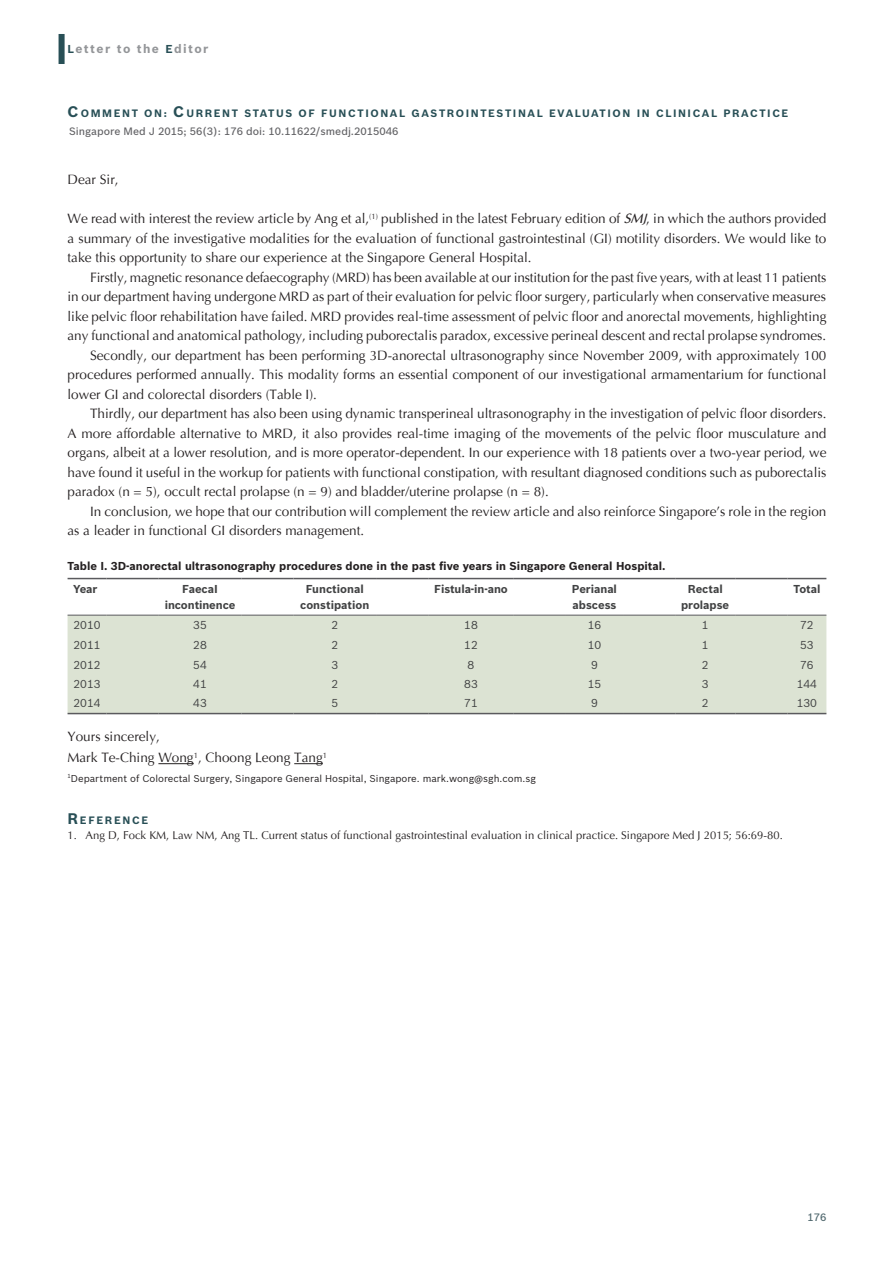
<style>
.page{position:relative;width:894px;height:1263px;background:#fff}
.page>*{position:absolute;margin:0;border:0;box-sizing:border-box;transform-origin:0 0}
.TX{font:13.5px/19.5px "Optima";color:#231f20;text-align:justify}
.TXFL{font:13.5px/19.5px "Optima";color:#231f20;text-align:justify}
.LTE_AU{font:13.5px "Optima";color:#231f20}
.LTE_YS{font:13.5px "Optima";color:#231f20}
.TXFL_After_Space{font:13.5px "Optima";color:#231f20}
.t1{font:700 12px "Bosch Sans";letter-spacing:.12em;color:#939598}
.REF{font:11.25px "Optima";color:#231f20}
.TT{font:700 11.25px "Bosch Sans";color:#231f20}
.TCH{font:700 11.25px/15.8px "Bosch Sans";letter-spacing:-.005em;color:#414243;text-align:center}
.TB{font:11.25px "Bosch Sans";color:#414243}
.TBL{font:11.25px "Bosch Sans";color:#414243}
.LTE_AT{font:700 10.5px "Bosch Sans";letter-spacing:.15em;color:#284f56}
.LTE_DOI{font:500 10.5px "Bosch Sans";color:#636366}
.LTE_H1{font:700 10.5px "Bosch Sans";letter-spacing:.155em;color:#284f56}
.FOLIO{font:500 10.5px "Bosch Sans";color:#4f676d}
.LTE_AFF{font:9.75px "Bosch Sans";color:#231f20}
.s1{font-size:11.25px;color:#284f56}
.s2{font-size:15px}
.s3{font-style:italic}
</style>
<div class="page">
<div style="left:58px;top:34px;width:7px;height:30px;background:#284f56"></div>
<hr style="left:158px;top:763px;width:36px;height:1px;background:#231f20">
<svg style="left:294px;top:763px;width:28px;height:1px"></svg>
<div style="left:68px;top:616px;width:758px;height:97px;background:#dce3d3"></div>
<hr style="left:68px;top:713px;width:38px;height:1px;background:#5a5a5d">
<hr style="left:106px;top:713px;width:53px;height:1px;background:#5a5a5d">
<hr style="left:159px;top:713px;width:82px;height:1px;background:#5a5a5d">
<hr style="left:241px;top:713px;width:52px;height:1px;background:#5a5a5d">
<hr style="left:293px;top:713px;width:83px;height:1px;background:#5a5a5d">
<hr style="left:376px;top:713px;width:52px;height:1px;background:#5a5a5d">
<hr style="left:428px;top:713px;width:85px;height:1px;background:#5a5a5d">
<hr style="left:513px;top:713px;width:52px;height:1px;background:#5a5a5d">
<hr style="left:565px;top:713px;width:57px;height:1px;background:#5a5a5d">
<hr style="left:622px;top:713px;width:53px;height:1px;background:#5a5a5d">
<hr style="left:675px;top:713px;width:60px;height:1px;background:#5a5a5d">
<hr style="left:735px;top:713px;width:52px;height:1px;background:#5a5a5d">
<hr style="left:787px;top:713px;width:39px;height:1px;background:#5a5a5d">
<hr style="left:68px;top:615px;width:38px;height:1px;background:#5a5a5d">
<hr style="left:106px;top:615px;width:53px;height:1px;background:#5a5a5d">
<hr style="left:159px;top:615px;width:82px;height:1px;background:#5a5a5d">
<hr style="left:241px;top:615px;width:52px;height:1px;background:#5a5a5d">
<hr style="left:293px;top:615px;width:83px;height:1px;background:#5a5a5d">
<hr style="left:376px;top:615px;width:52px;height:1px;background:#5a5a5d">
<hr style="left:428px;top:615px;width:85px;height:1px;background:#5a5a5d">
<hr style="left:513px;top:615px;width:52px;height:1px;background:#5a5a5d">
<hr style="left:565px;top:615px;width:57px;height:1px;background:#5a5a5d">
<hr style="left:622px;top:615px;width:53px;height:1px;background:#5a5a5d">
<hr style="left:675px;top:615px;width:60px;height:1px;background:#5a5a5d">
<hr style="left:735px;top:615px;width:52px;height:1px;background:#5a5a5d">
<hr style="left:787px;top:615px;width:39px;height:1px;background:#5a5a5d">
<hr style="left:68px;top:578px;width:38px;height:1px;background:#5a5a5d">
<hr style="left:106px;top:578px;width:53px;height:1px;background:#5a5a5d">
<hr style="left:159px;top:578px;width:82px;height:1px;background:#5a5a5d">
<hr style="left:241px;top:578px;width:52px;height:1px;background:#5a5a5d">
<hr style="left:293px;top:578px;width:83px;height:1px;background:#5a5a5d">
<hr style="left:376px;top:578px;width:52px;height:1px;background:#5a5a5d">
<hr style="left:428px;top:578px;width:85px;height:1px;background:#5a5a5d">
<hr style="left:513px;top:578px;width:52px;height:1px;background:#5a5a5d">
<hr style="left:565px;top:578px;width:57px;height:1px;background:#5a5a5d">
<hr style="left:622px;top:578px;width:53px;height:1px;background:#5a5a5d">
<hr style="left:675px;top:578px;width:60px;height:1px;background:#5a5a5d">
<hr style="left:735px;top:578px;width:52px;height:1px;background:#5a5a5d">
<hr style="left:787px;top:578px;width:39px;height:1px;background:#5a5a5d">
<p class="t1" style="left:68px;top:42px;width:142px"><span class="s1">L</span>etter to the <span class="s1">E</span>ditor</p>
<p class="LTE_AT" style="left:68px;top:107px;width:722px"><span class="s2">C</span>OMMENT ON: <span class="s2">C</span>URRENT STATUS OF FUNCTIONAL GASTROINTESTINAL EVALUATION IN CLINICAL PRACTICE</p>
<p class="LTE_DOI" style="left:69px;top:125px;width:331px">Singapore Med J 2015; 56(3): 176 doi: 10.11622/smedj.2015046</p>
<p class="TXFL_After_Space" style="left:68px;top:171px;width:53px">Dear Sir,</p>
<p class="TXFL" style="left:68px;top:209px;width:760px">We read with interest the review article by Ang et al,<sup>(1)</sup> published in the latest February edition of <span class="s3">SMJ</span>, in which the authors provided a summary of the investigative modalities for the evaluation of functional gastrointestinal (GI) motility disorders. We would like to take this opportunity to share our experience at the Singapore General Hospital.</p>
<p class="TX" style="left:68px;top:267px;width:760px;text-indent:22px">Firstly, magnetic resonance defaecography (MRD) has been available at our institution for the past five years, with at least 11 patients in our department having undergone MRD as part of their evaluation for pelvic floor surgery, particularly when conservative measures like pelvic floor rehabilitation have failed. MRD provides real-time assessment of pelvic floor and anorectal movements, highlighting any functional and anatomical pathology, including puborectalis paradox, excessive perineal descent and rectal prolapse syndromes.</p>
<p class="TX" style="left:68px;top:345px;width:760px;text-indent:22px">Secondly, our department has been performing 3D-anorectal ultrasonography since November 2009, with approximately 100 procedures performed annually. This modality forms an essential component of our investigational armamentarium for functional lower GI and colorectal disorders (Table I).</p>
<p class="TX" style="left:68px;top:404px;width:760px;text-indent:22px">Thirdly, our department has also been using dynamic transperineal ultrasonography in the investigation of pelvic floor disorders.<br>A more affordable alternative to MRD, it also provides real-time imaging of the movements of the pelvic floor musculature and organs, albeit at a lower resolution, and is more operator-dependent. In our experience with 18 patients over a two-year period, we have found it useful in the workup for patients with functional constipation, with resultant diagnosed conditions such as puborectalis paradox (n = 5), occult rectal prolapse (n = 9) and bladder/uterine prolapse (n = 8).</p>
<p class="TX" style="left:68px;top:501px;width:760px;text-indent:22px">In conclusion, we hope that our contribution will complement the review article and also reinforce Singapore’s role in the region as a leader in functional GI disorders management.</p>
<p class="TT" style="left:67px;top:558px;width:599px">Table I. 3D‑anorectal ultrasonography procedures done in the past five years in Singapore General Hospital.</p>
<p class="TCH" style="left:73px;top:581px;width:25px">Year</p>
<p class="TCH" style="left:165px;top:581px;width:72px">FaecaI incontinence</p>
<p class="TCH" style="left:300px;top:581px;width:71px">Functional constipation</p>
<p class="TCH" style="left:434px;top:581px;width:75px">Fistula‑in‑ano</p>
<p class="TCH" style="left:571px;top:581px;width:47px;text-align:left">Perianal abscess</p>
<p class="TCH" style="left:681px;top:581px;width:49px">Rectal prolapse</p>
<p class="TCH" style="left:793px;top:581px;width:28px">Total</p>
<p class="TB" style="left:73px;top:618px;width:28px">2010</p>
<p class="TB" style="left:193px;top:618px;width:15px">35</p>
<p class="TB" style="left:331px;top:618px;width:8px">2</p>
<p class="TB" style="left:464px;top:618px;width:15px">18</p>
<p class="TB" style="left:587px;top:618px;width:15px">16</p>
<p class="TB" style="left:701px;top:618px;width:8px">1</p>
<p class="TB" style="left:799px;top:618px;width:15px">72</p>
<p class="TB" style="left:73px;top:638px;width:28px">2011</p>
<p class="TB" style="left:193px;top:638px;width:15px">28</p>
<p class="TB" style="left:331px;top:638px;width:8px">2</p>
<p class="TB" style="left:464px;top:638px;width:15px">12</p>
<p class="TB" style="left:587px;top:638px;width:15px">10</p>
<p class="TB" style="left:701px;top:638px;width:8px">1</p>
<p class="TB" style="left:799px;top:638px;width:15px">53</p>
<p class="TB" style="left:73px;top:657px;width:28px">2012</p>
<p class="TB" style="left:193px;top:657px;width:15px">54</p>
<p class="TB" style="left:331px;top:657px;width:8px">3</p>
<p class="TB" style="left:467px;top:657px;width:8px">8</p>
<p class="TB" style="left:591px;top:657px;width:8px">9</p>
<p class="TB" style="left:701px;top:657px;width:8px">2</p>
<p class="TB" style="left:799px;top:657px;width:15px">76</p>
<p class="TB" style="left:73px;top:677px;width:28px">2013</p>
<p class="TB" style="left:193px;top:677px;width:15px">41</p>
<p class="TB" style="left:331px;top:677px;width:8px">2</p>
<p class="TB" style="left:464px;top:677px;width:15px">83</p>
<p class="TB" style="left:587px;top:677px;width:15px">15</p>
<p class="TB" style="left:701px;top:677px;width:8px">3</p>
<p class="TB" style="left:796px;top:677px;width:22px">144</p>
<p class="TBL" style="left:73px;top:695px;width:28px">2014</p>
<p class="TBL" style="left:193px;top:695px;width:15px">43</p>
<p class="TBL" style="left:331px;top:695px;width:8px">5</p>
<p class="TBL" style="left:464px;top:695px;width:15px">71</p>
<p class="TBL" style="left:591px;top:695px;width:8px">9</p>
<p class="TBL" style="left:701px;top:695px;width:8px">2</p>
<p class="TBL" style="left:796px;top:695px;width:22px">130</p>
<p class="LTE_YS" style="left:67px;top:728px;width:94px">Yours sincerely,</p>
<p class="LTE_AU" style="left:67px;top:749px;width:261px">Mark Te-Ching Wong<sup>1</sup>, Choong Leong Tang<sup>1</sup></p>
<p class="LTE_AFF" style="left:67px;top:772px;width:469px"><sup>1</sup>Department of Colorectal Surgery, Singapore General Hospital, Singapore. mark.wong@sgh.com.sg</p>
<p class="LTE_H1" style="left:67px;top:814px;width:82px"><span class="s2">R</span>EFER ENCE</p>
<p class="REF" style="left:67px;top:828px;width:716px">1. Ang D, Fock KM, Law NM, Ang TL. Current status of functional gastrointestinal evaluation in clinical practice. Singapore Med J 2015; 56:69-80.</p>
<p class="FOLIO" style="left:807px;top:1211px;width:20px">176</p>
</div>
